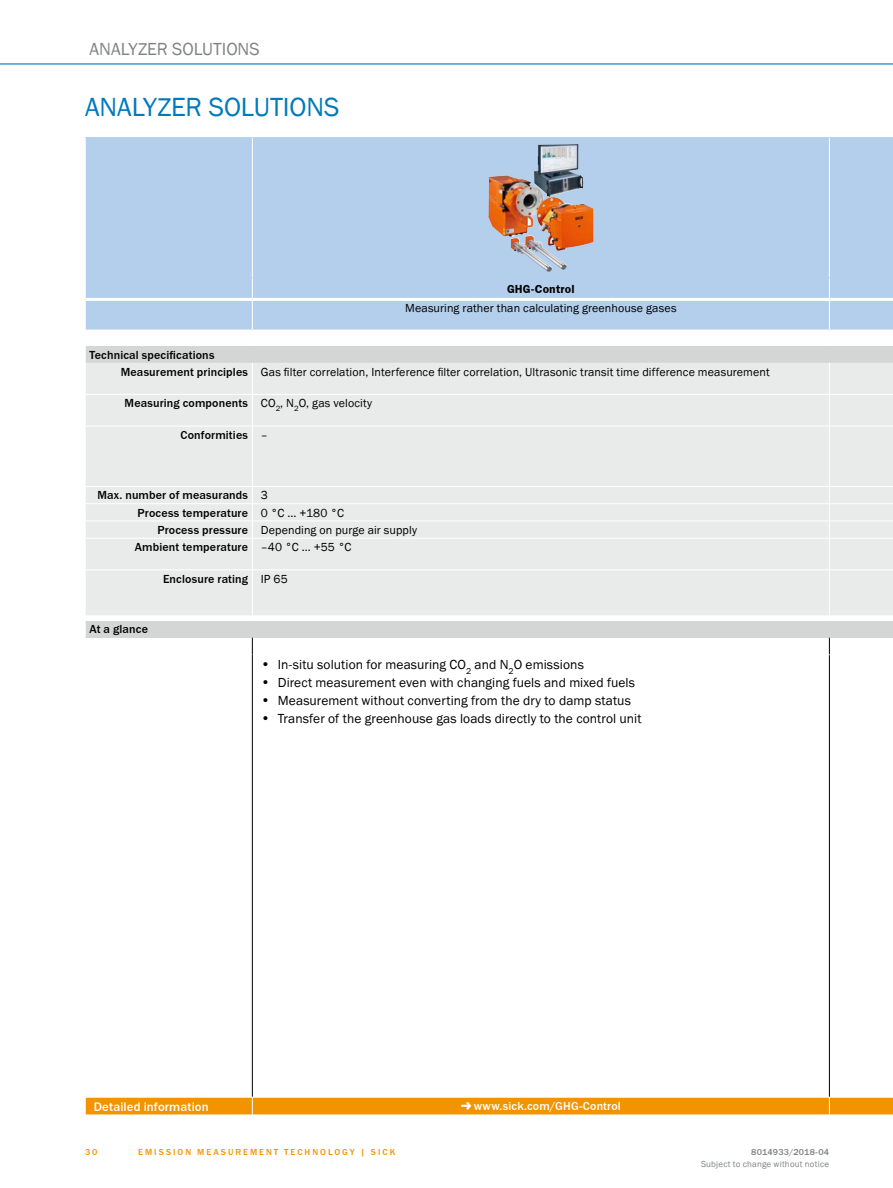
<style>
.page{position:relative;width:893px;height:1188px;background:#fff}
.page>*{position:absolute;margin:0;border:0;box-sizing:border-box;transform-origin:0 0}
.t1{font:27px "SICK Franklin";letter-spacing:-.005em;color:#0079bd}
.t2{font:18px "SICK Franklin";letter-spacing:-.01em;color:#818383}
.t3{font:13.5px "SICK Franklin";letter-spacing:.005em;color:#000}
.t4{font:500 12.75px "SICK Franklin";letter-spacing:.01em;color:#fff}
.t5{font:12px/17.2px "SICK Franklin";letter-spacing:.01em;color:#000}
.t6{font:500 12px "SICK Franklin";letter-spacing:.01em;color:#000}
.t7{font:500 12px "SICK Franklin";letter-spacing:.015em;color:#fff}
.t8{font:700 12px "SICK Franklin";letter-spacing:.015em;color:#000}
.t9{font:500 9px "SICK Franklin";letter-spacing:.225em;color:#f49200}
.t10{font:9px "SICK Franklin";letter-spacing:.02em;color:#818383}
.t11{font:500 9px "SICK Franklin";letter-spacing:.02em;color:#818383}
.s1{font-weight:500}
.s2{font-weight:400}
.s3{font-size:14.25px}
</style>
<div class="page">
<hr style="left:0;top:63px;width:893px;height:2px;background:#0079bd">
<div style="left:86px;top:138px;width:807px;height:140px;background:#b4cfec"></div>
<hr style="left:85px;top:137px;width:167px;height:1px;background:#b4cfec">
<hr style="left:252px;top:137px;width:577px;height:1px;background:#b4cfec">
<hr style="left:252px;top:138px;width:1px;height:140px;background:#fff">
<hr style="left:829px;top:137px;width:64px;height:1px;background:#b4cfec">
<hr style="left:829px;top:138px;width:1px;height:140px;background:#fff">
<svg style="left:85px;top:278px;width:808px;height:52px;background:#b9d2ed"></svg>
<img style="left:534px;top:144px;width:49px;height:53px">
<div style="left:85px;top:346px;width:808px;height:17px;background:#d4d5d5"></div>
<div style="left:86px;top:363px;width:807px;height:31px;background:#e9eaea"></div>
<div style="left:86px;top:395px;width:807px;height:220px;background:#e9eaea"></div>
<hr style="left:252px;top:363px;width:1px;height:31px;background:#fff">
<hr style="left:829px;top:363px;width:1px;height:31px;background:#fff">
<hr style="left:252px;top:395px;width:1px;height:31px;background:#fff">
<hr style="left:829px;top:395px;width:1px;height:31px;background:#fff">
<hr style="left:85px;top:426px;width:167px;height:1px;background:#fff">
<hr style="left:252px;top:426px;width:577px;height:1px;background:#fff">
<hr style="left:252px;top:426px;width:1px;height:60px;background:#fff">
<hr style="left:829px;top:426px;width:64px;height:1px;background:#fff">
<hr style="left:829px;top:426px;width:1px;height:60px;background:#fff">
<hr style="left:85px;top:486px;width:167px;height:1px;background:#fff">
<hr style="left:252px;top:486px;width:577px;height:1px;background:#fff">
<hr style="left:829px;top:486px;width:64px;height:1px;background:#fff">
<hr style="left:85px;top:503px;width:167px;height:1px;background:#fff">
<hr style="left:252px;top:503px;width:577px;height:1px;background:#fff">
<hr style="left:829px;top:503px;width:64px;height:1px;background:#fff">
<hr style="left:85px;top:521px;width:167px;height:1px;background:#fff">
<hr style="left:252px;top:521px;width:577px;height:1px;background:#fff">
<svg style="left:252px;top:487px;width:1px;height:51px"></svg>
<hr style="left:829px;top:521px;width:64px;height:1px;background:#fff">
<svg style="left:829px;top:487px;width:1px;height:51px"></svg>
<hr style="left:85px;top:538px;width:167px;height:1px;background:#fff">
<hr style="left:252px;top:538px;width:577px;height:1px;background:#fff">
<hr style="left:252px;top:538px;width:1px;height:32px;background:#fff">
<hr style="left:829px;top:538px;width:64px;height:1px;background:#fff">
<hr style="left:829px;top:538px;width:1px;height:32px;background:#fff">
<hr style="left:85px;top:570px;width:167px;height:1px;background:#fff">
<hr style="left:252px;top:570px;width:577px;height:1px;background:#fff">
<hr style="left:252px;top:570px;width:1px;height:46px;background:#fff">
<hr style="left:829px;top:570px;width:64px;height:1px;background:#fff">
<hr style="left:829px;top:570px;width:1px;height:46px;background:#fff">
<svg style="left:85px;top:346px;width:1px;height:17px"></svg>
<div style="left:85px;top:621px;width:808px;height:17px;background:#d4d5d5"></div>
<svg style="left:252px;top:638px;width:1px;height:17px"></svg>
<svg style="left:829px;top:638px;width:1px;height:17px"></svg>
<hr style="left:252px;top:655px;width:1px;height:442px;background:#000">
<hr style="left:829px;top:655px;width:1px;height:442px;background:#000">
<svg style="left:85px;top:621px;width:1px;height:17px"></svg>
<svg style="left:85px;top:1097px;width:808px;height:18px;background:#f49a12"></svg>
<h2 class="t2" style="left:90px;top:38px;width:123px">Analyzer solutio</h2>
<h2 class="t2" style="left:238px;top:38px;width:22px">ns</h2>
<h1 class="t1" style="left:85px;top:90px;width:16px">ANALYZER</h1>
<h1 class="t1" style="left:209px;top:90px;width:132px">SOLUTIONS</h1>
<p class="t8" style="left:507px;top:282px;width:69px">GHG-Control</p>
<p class="t5" style="left:405px;top:300px;width:273px">Measuring rather than calculating greenhouse gases</p>
<p class="t5" style="left:121px;top:346px;width:650px;text-indent:-31px"><span class="s1">Technical specifications<br>Measurement principles</span> Gas filter correlation, Interference filter correlation, Ultrasonic transit time difference measurement</p>
<p class="t6" style="left:125px;top:396px;width:249px">Measuring components <span class="s2">CO</span><sub>2</sub><span class="s2">, N</span> <sub>2</sub><span class="s2">O, gas velocity</span></p>
<p class="t6" style="left:180px;top:428px;width:89px">Conformities <span class="s2">–</span></p>
<p class="t6" style="left:97px;top:488px;width:172px">Max. number of measurands <span class="s2">3</span></p>
<p class="t6" style="left:138px;top:505px;width:208px">Process temperature <span class="s2">0 °C ... +180 °C</span></p>
<p class="t5" style="left:157px;top:521px;width:261px"><span class="s1">Process pressure</span> Depending on purge air supply</p>
<p class="t6" style="left:135px;top:540px;width:218px">Ambient temperature <span class="s2">–40 °C ... +55 °C</span></p>
<p class="t6" style="left:163px;top:571px;width:126px">Enclosure rating <span class="s2">IP 65</span></p>
<p class="t6" style="left:89px;top:622px;width:60px">At a glance</p>
<p class="t3" style="left:261px;top:656px;width:325px"><span class="s3">•</span> In-situ solution for measuring CO<sub>2</sub> and N <sub>2</sub>O emissions</p>
<p class="t3" style="left:261px;top:674px;width:376px"><span class="s3">•</span> Direct measurement even with changing fuels and mixed fuels</p>
<p class="t3" style="left:261px;top:692px;width:372px"><span class="s3">•</span> Measurement without converting from the dry to damp status</p>
<p class="t3" style="left:261px;top:710px;width:382px"><span class="s3">•</span> Transfer of the greenhouse gas loads directly to the control unit</p>
<p class="t4" style="left:94px;top:1099px;width:116px">Detailed information</p>
<p class="t7" style="left:474px;top:1099px;width:149px">www.sick.com/GHG-Control</p>
<p class="t9" style="left:85px;top:1146px;width:14px">30</p>
<p class="t9" style="left:138px;top:1146px;width:240px">Emission me asurement technology | SIC</p>
<p class="t9" style="left:390px;top:1146px;width:7px">K</p>
<p class="t11" style="left:751px;top:1146px;width:79px">8014933/2018-04</p>
<p class="t10" style="left:701px;top:1159px;width:130px">Subject to change without notice</p>
</div>
